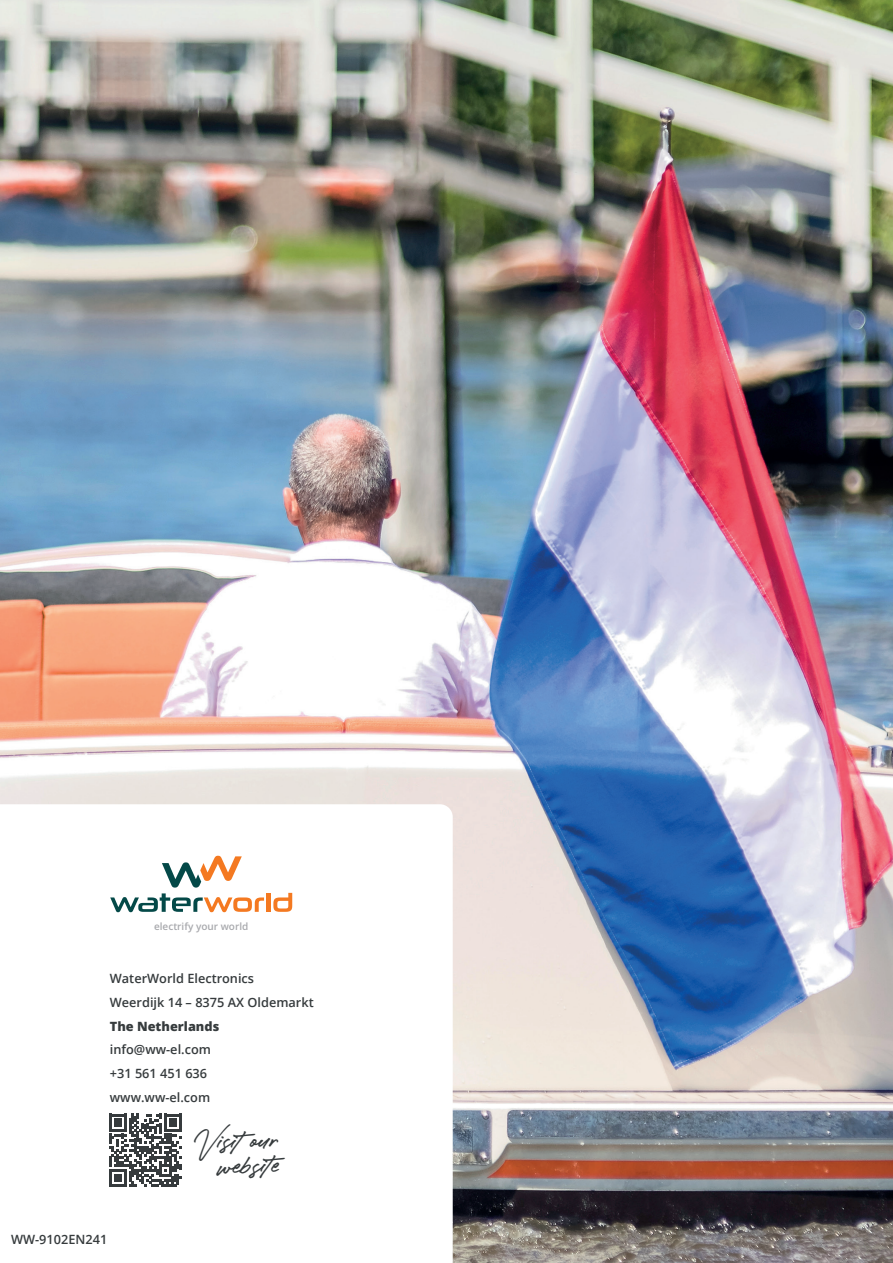
<style>
.page{position:relative;width:893px;height:1263px;background:#fff}
.page>*{position:absolute;margin:0;border:0;box-sizing:border-box;transform-origin:0 0}
.t1{font:17.55px/25.5px "Caliway Alt";color:#363b3d;text-align:right}
.t2{font:600 12.75px/24px "Open Sans";color:#363b3d}
.t3{font:800 12.75px "Open Sans";color:#363b3d}
.t4{font:600 10.05px "Open Sans";color:#a8a9ad}
.s1{font-family:"Caliway";font-size:16.5px}
</style>
<div class="page">
<img style="left:0;top:0;width:893px;height:1263px">
<svg style="left:0;top:804px;width:453px;height:459px"></svg>
<svg style="left:162px;top:856px;width:80px;height:31px"></svg>
<svg style="left:110px;top:893px;width:154px;height:19px"></svg>
<hr style="left:266px;top:893px;width:4px;height:19px;background:#f47921">
<svg style="left:273px;top:893px;width:19px;height:19px"></svg>
<svg style="left:109px;top:1114px;width:73px;height:73px"></svg>
<p class="t4" style="left:154px;top:922px;width:96px">electrify your world</p>
<p class="t2" style="left:110px;top:966px;width:205px">WaterWorld Electronics<br>Weerdijk 14 – 8375 AX Oldemarkt</p>
<p class="t3" style="left:110px;top:1018px;width:111px">The Netherlands</p>
<p class="t2" style="left:110px;top:1037px;width:103px">info@ww-el.com +31 561 451 636 www.ww-el.com</p>
<p class="t2" style="left:11px;top:1227px;width:98px">WW-9102EN241</p>
<h1 class="t1" style="left:195px;top:1129px;width:86px;rotate:-2deg">Visit <span class="s1">o</span>ur website</h1>
</div>
